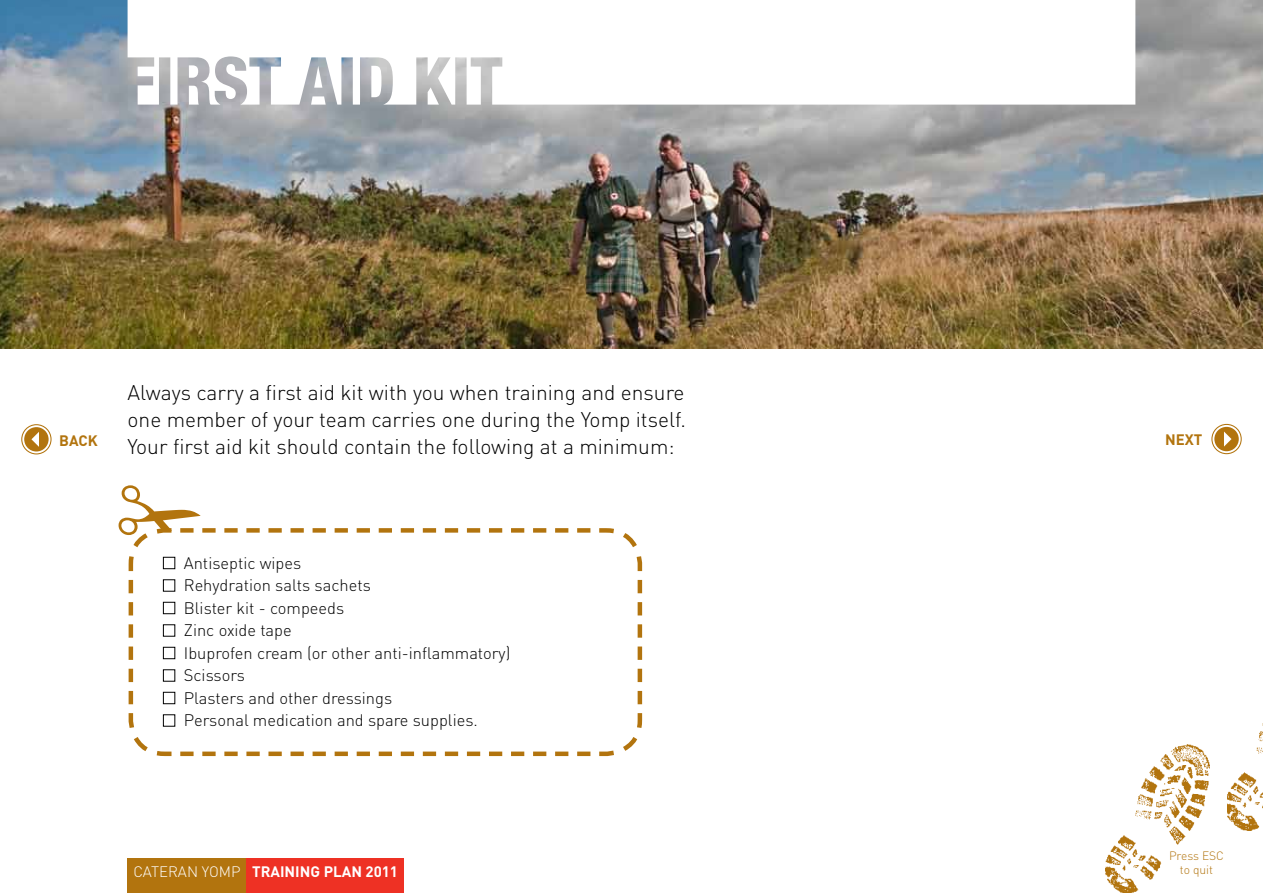
<style>
.page{position:relative;width:1263px;height:893px;background:#fff}
.page>*{position:absolute;margin:0;border:0;box-sizing:border-box;transform-origin:0 0}
.t1{font:300 21px/27px "DIN";color:#000;text-align:justify}
.t2{font:300 16.5px/22.5px "DIN";color:#000}
.t3{font:700 15px "DIN";color:#fff}
.t4{font:700 15px "DIN";color:#b2740e}
.t5{font:300 12px/13.5px "DIN";color:#b2740e;text-align:center}
.s1{font-weight:300}
</style>
<div class="page">
<img style="left:0;top:0;width:1263px;height:349px">
<div style="left:1211px;top:424px;width:31px;height:30px;border:1px solid #b2740e;border-radius:50%"></div>
<div style="left:21px;top:424px;width:31px;height:30px;border:1px solid #b2740e;border-radius:50%"></div>
<div style="left:1214px;top:427px;width:25px;height:24px;background:#b2740e;border-radius:50%"></div>
<div style="left:24px;top:427px;width:25px;height:24px;background:#b2740e;border-radius:50%"></div>
<svg style="left:1224px;top:431px;width:7px;height:16px"></svg>
<svg style="left:31px;top:432px;width:8px;height:15px"></svg>
<div style="left:128px;top:859px;width:119px;height:34px;background:#b2740e"></div>
<div style="left:247px;top:859px;width:157px;height:34px;background:#ee3124"></div>
<svg style="left:128px;top:0;width:1007px;height:105px"></svg>
<svg style="left:128px;top:528px;width:515px;height:229px"></svg>
<div style="left:163px;top:557px;width:12px;height:12px;border:1px solid #000"></div>
<div style="left:163px;top:579px;width:12px;height:13px;border:1px solid #000"></div>
<div style="left:163px;top:602px;width:12px;height:12px;border:1px solid #000"></div>
<div style="left:163px;top:624px;width:12px;height:13px;border:1px solid #000"></div>
<div style="left:163px;top:647px;width:12px;height:12px;border:1px solid #000"></div>
<div style="left:163px;top:669px;width:12px;height:13px;border:1px solid #000"></div>
<div style="left:163px;top:692px;width:12px;height:12px;border:1px solid #000"></div>
<div style="left:163px;top:714px;width:12px;height:13px;border:1px solid #000"></div>
<img style="left:1227px;top:723px;width:36px;height:108px">
<img style="left:1106px;top:745px;width:104px;height:148px">
<svg style="left:128px;top:528px;width:462px;height:29px"></svg>
<p class="t1" style="left:128px;top:378px;width:560px">Always carry a first aid kit with you when training and ensure one member of your team carries one during the Yomp itself.<br>Your first aid kit should contain the following at a minimum:</p>
<p class="t4" style="left:59px;top:430px;width:40px">BACK</p>
<p class="t4" style="left:1165px;top:430px;width:39px">NEXT</p>
<p class="t2" style="left:184px;top:551px;width:328px">Antiseptic wipes<br>Rehydration salts sachets<br>Blister kit - compeeds<br>Zinc oxide tape<br>Ibuprofen cream (or other anti-inflammatory)<br>Scissors<br>Plasters and other dressings<br>Personal medication and spare supplies.</p>
<p class="t3" style="left:133px;top:862px;width:266px"><span class="s1">CATERAN YOMP</span> TRAINING PLAN 2011</p>
<p class="t5" style="left:1169px;top:849px;width:56px">Press ESC to quit</p>
</div>
